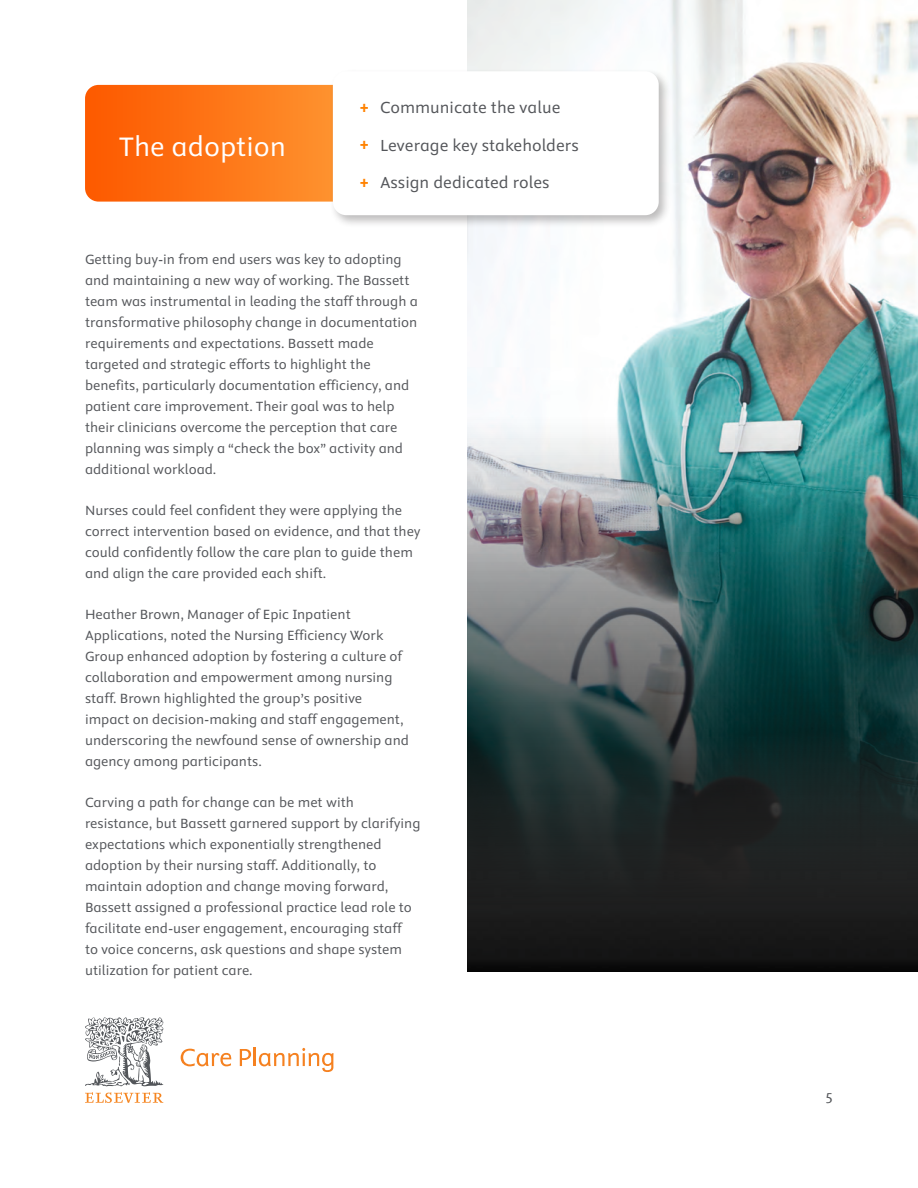
<style>
.page{position:relative;width:918px;height:1188px;background:#fff}
.page>*{position:absolute;margin:0;border:0;box-sizing:border-box;transform-origin:0 0}
.Header_1{font:30px "Elsevier Sans";color:#fff}
.t1{font:18px "Elsevier Sans";color:#54565a}
.Body_copy{font:15px/21px "Elsevier Sans";color:#54565a}
.t2{font:15px "Nexus Sans Offc Pro";color:#54565a}
.s1{font-weight:700;color:#ff8200}
</style>
<div class="page">
<svg style="left:85px;top:1092px;width:78px;height:11px"></svg>
<svg style="left:85px;top:1017px;width:78px;height:69px"></svg>
<svg style="left:181px;top:1049px;width:50px;height:17px"></svg>
<svg style="left:240px;top:1048px;width:94px;height:24px"></svg>
<img style="left:468px;top:0;width:450px;height:972px">
<svg style="left:85px;top:85px;width:244px;height:117px;background:#fd7417"></svg>
<div style="left:329px;top:68px;width:343px;height:160px;background:#231f20;opacity:.3"></div>
<div style="left:333px;top:71px;width:326px;height:144px;background:#fff;border-radius:14px"></div>
<p class="Header_1" style="left:119px;top:130px;width:169px">The adoption</p>
<p class="t1" style="left:360px;top:98px;width:202px"><span class="s1">+</span> Communicate the value</p>
<p class="t1" style="left:360px;top:135px;width:220px"><span class="s1">+</span> Leverage key stakeholders</p>
<p class="t1" style="left:360px;top:173px;width:191px"><span class="s1">+</span> Assign dedicated roles</p>
<p class="Body_copy" style="left:85px;top:249px;width:334px">Getting buy-in from end users was key to adopting and maintaining a new way of working. The Bassett team was instrumental in leading the staff through a transformative philosophy change in documentation requirements and expectations. Bassett made targeted and strategic efforts to highlight the benefits, particularly documentation efficiency, and patient care improvement. Their goal was to help their clinicians overcome the perception that care planning was simply a “check the box” activity and additional workload.</p>
<p class="Body_copy" style="left:85px;top:500px;width:337px">Nurses could feel confident they were applying the correct intervention based on evidence, and that they could confidently follow the care plan to guide them and align the care provided each shift.</p>
<p class="Body_copy" style="left:85px;top:604px;width:325px">Heather Brown, Manager of Epic Inpatient Applications, noted the Nursing Efficiency Work Group enhanced adoption by fostering a culture of collaboration and empowerment among nursing staff. Brown highlighted the group’s positive impact on decision-making and staff engagement, underscoring the newfound sense of ownership and agency among participants.</p>
<p class="Body_copy" style="left:85px;top:793px;width:337px">Carving a path for change can be met with resistance, but Bassett garnered support by clarifying expectations which exponentially strengthened adoption by their nursing staff. Additionally, to maintain adoption and change moving forward, Bassett assigned a professional practice lead role to facilitate end-user engagement, encouraging staff<br>to voice concerns, ask questions and shape system utilization for patient care.</p>
<p class="t2" style="left:825px;top:1087px;width:9px">5</p>
</div>
